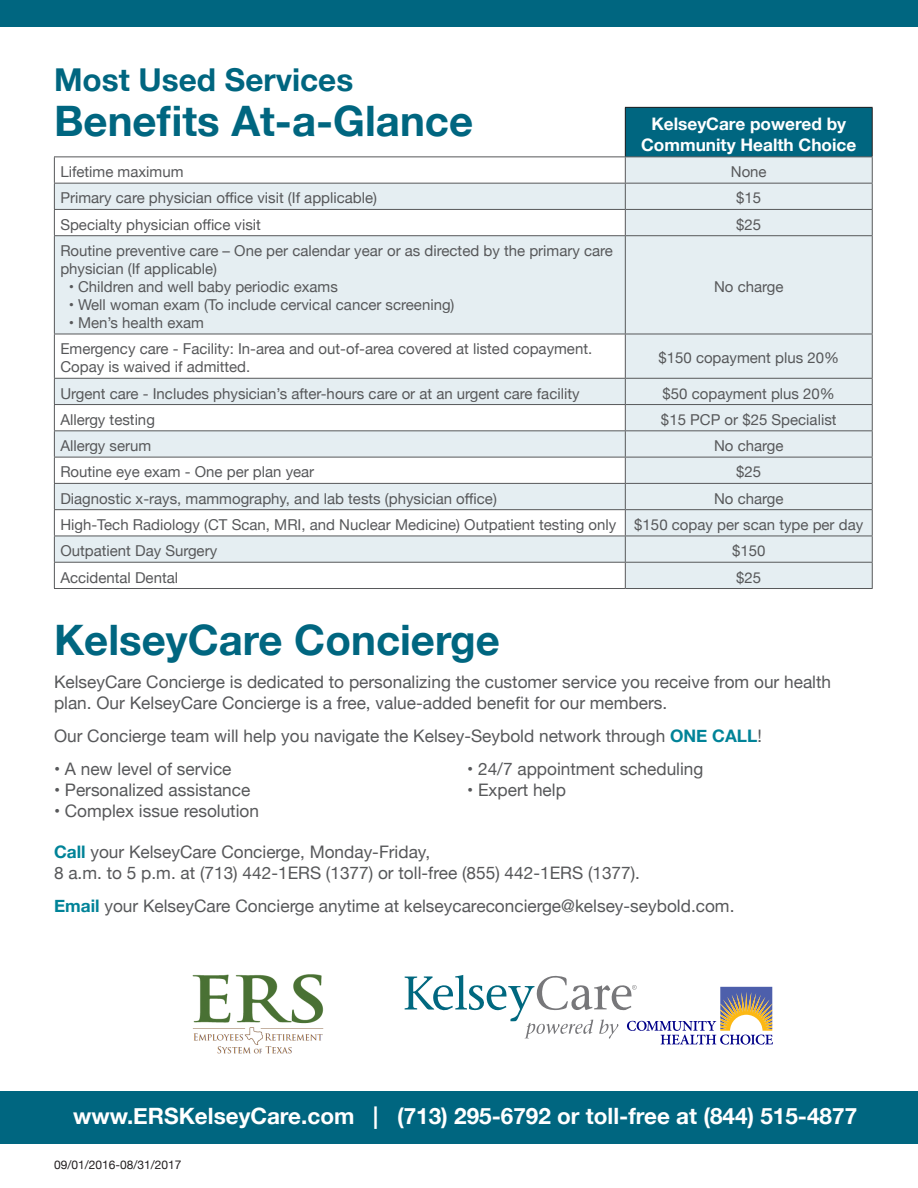
<style>
.page{position:relative;width:918px;height:1188px;background:#fff}
.page>*{position:absolute;margin:0;border:0;box-sizing:border-box;transform-origin:0 0}
.t1{font:700 42px "Helvetica Neue";color:#006680}
.t2{font:700 31.5px "Helvetica Neue";color:#006680}
.t3{font:700 22.5px "Helvetica Neue";color:#fff}
.t4{font:17.25px/20.7px "Helvetica Neue";color:#57585a}
.t5{font:700 17.25px/20.7px "Helvetica Neue";color:#fff;text-align:center}
.t6{font:15px/18px "Helvetica Neue";color:#57585a}
.t7{font:12px "Helvetica Neue";color:#231f20}
.s1{font-weight:700;color:#008398}
</style>
<div class="page">
<div style="left:0;top:1091px;width:918px;height:53px;background:#006680"></div>
<div style="left:0;top:0;width:918px;height:27px;background:#006680"></div>
<div style="left:625px;top:107px;width:247px;height:50px;background:#006680"></div>
<svg style="left:55px;top:157px;width:817px;height:431px;fill:#e5eef2"></svg>
<hr style="left:625px;top:107px;width:248px;height:1px;background:#231f20">
<hr style="left:625px;top:108px;width:1px;height:48px;background:#231f20">
<hr style="left:872px;top:108px;width:1px;height:48px;background:#231f20">
<hr style="left:54px;top:156px;width:571px;height:1px;background:#57585a">
<hr style="left:625px;top:156px;width:248px;height:1px;background:#57585a">
<hr style="left:54px;top:183px;width:571px;height:1px;background:#57585a">
<hr style="left:625px;top:183px;width:248px;height:1px;background:#57585a">
<hr style="left:54px;top:209px;width:571px;height:1px;background:#57585a">
<svg style="left:54px;top:157px;width:1px;height:78px"></svg>
<hr style="left:625px;top:209px;width:248px;height:1px;background:#57585a">
<svg style="left:625px;top:157px;width:1px;height:78px"></svg>
<svg style="left:872px;top:157px;width:1px;height:78px"></svg>
<hr style="left:54px;top:235px;width:571px;height:1px;background:#57585a">
<hr style="left:54px;top:236px;width:1px;height:98px;background:#57585a">
<hr style="left:625px;top:235px;width:248px;height:1px;background:#57585a">
<hr style="left:625px;top:236px;width:1px;height:98px;background:#57585a">
<hr style="left:872px;top:236px;width:1px;height:98px;background:#57585a">
<hr style="left:54px;top:334px;width:571px;height:1px;background:#57585a">
<hr style="left:54px;top:334px;width:1px;height:44px;background:#57585a">
<hr style="left:625px;top:334px;width:248px;height:1px;background:#57585a">
<hr style="left:625px;top:334px;width:1px;height:44px;background:#57585a">
<hr style="left:872px;top:334px;width:1px;height:44px;background:#57585a">
<hr style="left:54px;top:378px;width:571px;height:1px;background:#57585a">
<hr style="left:625px;top:378px;width:248px;height:1px;background:#57585a">
<hr style="left:54px;top:404px;width:571px;height:1px;background:#57585a">
<hr style="left:625px;top:404px;width:248px;height:1px;background:#57585a">
<hr style="left:54px;top:430px;width:571px;height:1px;background:#57585a">
<hr style="left:625px;top:430px;width:248px;height:1px;background:#57585a">
<hr style="left:54px;top:457px;width:571px;height:1px;background:#57585a">
<hr style="left:625px;top:457px;width:248px;height:1px;background:#57585a">
<hr style="left:54px;top:483px;width:571px;height:1px;background:#57585a">
<hr style="left:625px;top:483px;width:248px;height:1px;background:#57585a">
<hr style="left:54px;top:509px;width:571px;height:1px;background:#57585a">
<hr style="left:625px;top:509px;width:248px;height:1px;background:#57585a">
<hr style="left:54px;top:536px;width:571px;height:1px;background:#57585a">
<hr style="left:625px;top:536px;width:248px;height:1px;background:#57585a">
<hr style="left:54px;top:562px;width:571px;height:1px;background:#57585a">
<svg style="left:54px;top:379px;width:1px;height:209px"></svg>
<hr style="left:625px;top:562px;width:248px;height:1px;background:#57585a">
<svg style="left:625px;top:379px;width:1px;height:209px"></svg>
<svg style="left:872px;top:379px;width:1px;height:209px"></svg>
<hr style="left:54px;top:588px;width:571px;height:1px;background:#57585a">
<hr style="left:625px;top:588px;width:248px;height:1px;background:#57585a">
<img style="left:192px;top:974px;width:132px;height:80px">
<svg style="left:405px;top:975px;width:368px;height:70px"></svg>
<p class="t2" style="left:54px;top:55px;width:301px">Most Used Services</p>
<p class="t1" style="left:54px;top:88px;width:421px">Benefits At-a-Glance</p>
<p class="t5" style="left:641px;top:114px;width:217px">KelseyCare powered by<br>Community Health Choice</p>
<p class="t6" style="left:60px;top:164px;width:125px">Lifetime maximum</p>
<p class="t6" style="left:731px;top:164px;width:37px">None</p>
<p class="t6" style="left:60px;top:190px;width:318px">Primary care physician office visit (If applicable)</p>
<p class="t6" style="left:736px;top:190px;width:27px">$15</p>
<p class="t6" style="left:60px;top:216px;width:202px">Specialty physician office visit</p>
<p class="t6" style="left:736px;top:216px;width:27px">$25</p>
<p class="t6" style="left:60px;top:243px;width:554px">Routine preventive care – One per calendar year or as directed by the primary care physician (If applicable)</p>
<p class="t6" style="left:69px;top:279px;width:271px">• Children and well baby periodic exams</p>
<p class="t6" style="left:69px;top:297px;width:387px">• Well woman exam (To include cervical cancer screening)</p>
<p class="t6" style="left:69px;top:315px;width:137px">• Men’s health exam</p>
<p class="t6" style="left:714px;top:279px;width:71px">No charge</p>
<p class="t6" style="left:60px;top:341px;width:533px">Emergency care - Facility: In-area and out-of-area covered at listed copayment.<br>Copay is waived if admitted.</p>
<p class="t6" style="left:658px;top:350px;width:182px">$150 copayment plus 20%</p>
<p class="t6" style="left:60px;top:385px;width:521px">Urgent care - Includes physician’s after-hours care or at an urgent care facility</p>
<p class="t6" style="left:663px;top:385px;width:174px">$50 copayment plus 20%</p>
<p class="t6" style="left:60px;top:411px;width:96px">Allergy testing</p>
<p class="t6" style="left:661px;top:411px;width:177px">$15 PCP or $25 Specialist</p>
<p class="t6" style="left:60px;top:438px;width:92px">Allergy serum</p>
<p class="t6" style="left:714px;top:438px;width:71px">No charge</p>
<p class="t6" style="left:60px;top:464px;width:255px">Routine eye exam - One per plan year</p>
<p class="t6" style="left:736px;top:464px;width:27px">$25</p>
<p class="t6" style="left:60px;top:490px;width:438px">Diagnostic x-rays, mammography, and lab tests (physician office)</p>
<p class="t6" style="left:714px;top:490px;width:71px">No charge</p>
<p class="t6" style="left:60px;top:516px;width:557px">High-Tech Radiology (CT Scan, MRI, and Nuclear Medicine) Outpatient testing only</p>
<p class="t6" style="left:634px;top:516px;width:230px">$150 copay per scan type per day</p>
<p class="t6" style="left:60px;top:543px;width:158px">Outpatient Day Surgery</p>
<p class="t6" style="left:732px;top:543px;width:35px">$150</p>
<p class="t6" style="left:60px;top:569px;width:119px">Accidental Dental</p>
<p class="t6" style="left:736px;top:569px;width:27px">$25</p>
<p class="t1" style="left:54px;top:607px;width:447px">KelseyCare Concierge</p>
<p class="t4" style="left:54px;top:673px;width:779px">KelseyCare Concierge is dedicated to personalizing the customer service you receive from our health plan. Our KelseyCare Concierge is a free, value-added benefit for our members.</p>
<p class="t4" style="left:54px;top:727px;width:709px">Our Concierge team will help you navigate the Kelsey-Seybold network through <span class="s1">ONE CALL</span>!</p>
<p class="t4" style="left:54px;top:760px;width:179px">• A new level of service</p>
<p class="t4" style="left:54px;top:781px;width:198px">• Personalized assistance</p>
<p class="t4" style="left:54px;top:801px;width:207px">• Complex issue resolution</p>
<p class="t4" style="left:467px;top:760px;width:238px">• 24/7 appointment scheduling</p>
<p class="t4" style="left:467px;top:781px;width:100px">• Expert help</p>
<p class="t4" style="left:54px;top:843px;width:588px"><span class="s1">Call</span> your KelseyCare Concierge, Monday-Friday,<br>8 a.m. to 5 p.m. at (713) 442-1ERS (1377) or toll-free (855) 442-1ERS (1377).</p>
<p class="t4" style="left:54px;top:897px;width:682px"><span class="s1">Email</span> your KelseyCare Concierge anytime at kelseycareconcierge@kelsey-seybold.com.</p>
<p class="t3" style="left:73px;top:1098px;width:785px">www.ERSKelseyCare.com | (713) 295-6792 or toll-free at (844) 515-4877</p>
<p class="t7" style="left:54px;top:1156px;width:129px">09/01/2016-08/31/2017</p>
</div>
